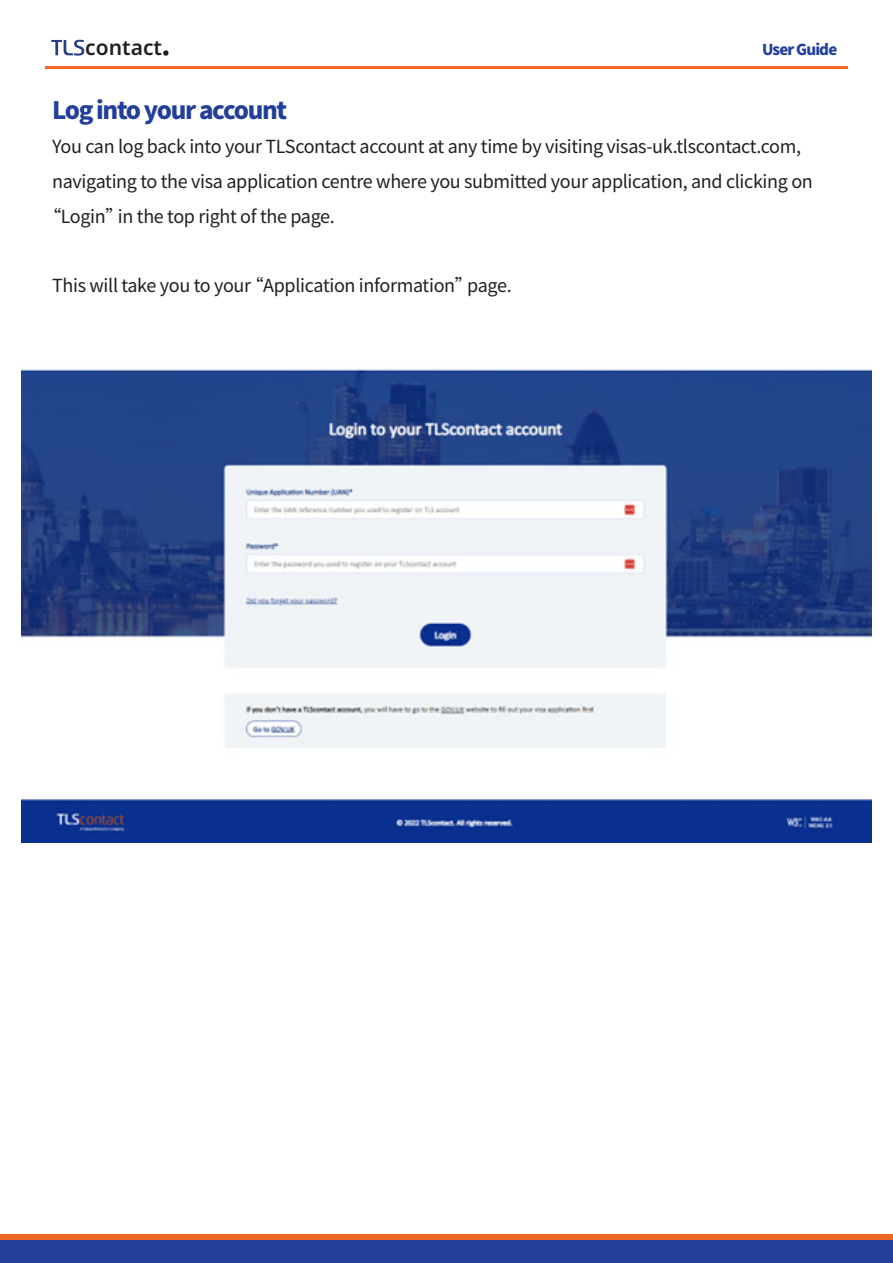
<style>
.page{position:relative;width:893px;height:1263px;background:#fff}
.page>*{position:absolute;margin:0;border:0;box-sizing:border-box;transform-origin:0 0}
.t1{font:900 24px "Noto Sans CJ Ksc";letter-spacing:-.055em;color:#223f99}
.t2{font:600 21px "Noto Sans";color:#231f20}
.t3{font:18px "Noto Sans CJ Ksc";letter-spacing:-.02em;color:#231f20}
.t4{font:900 15px "Noto Sans CJ Ksc";letter-spacing:-.055em;color:#223f99}
</style>
<div class="page">
<hr style="left:45px;top:66px;width:803px;height:3px;background:#f06724">
<div style="left:0;top:1234px;width:893px;height:15px;background:#f06724"></div>
<div style="left:0;top:1240px;width:893px;height:23px;background:#223f99"></div>
<svg style="left:51px;top:40px;width:33px;height:16px"></svg>
<svg style="left:163px;top:50px;width:6px;height:6px"></svg>
<img style="left:21px;top:369px;width:851px;height:474px">
<p class="t2" style="left:85px;top:33px;width:78px">contact</p>
<p class="t4" style="left:762px;top:41px;width:77px">User Guide</p>
<h1 class="t1" style="left:52px;top:97px;width:237px">Log into your account</h1>
<p class="t3" style="left:52px;top:137px;width:750px">You can log back into your TLScontact account at any time by visiting visas-uk.tlscontact.com,</p>
<p class="t3" style="left:52px;top:171px;width:762px">navigating to the visa application centre where you submitted your application, and clicking on</p>
<p class="t3" style="left:43px;top:206px;width:293px">“Login”in the top right of the page.</p>
<p class="t3" style="left:52px;top:275px;width:461px">This will take you to your “Application information”page.</p>
</div>
